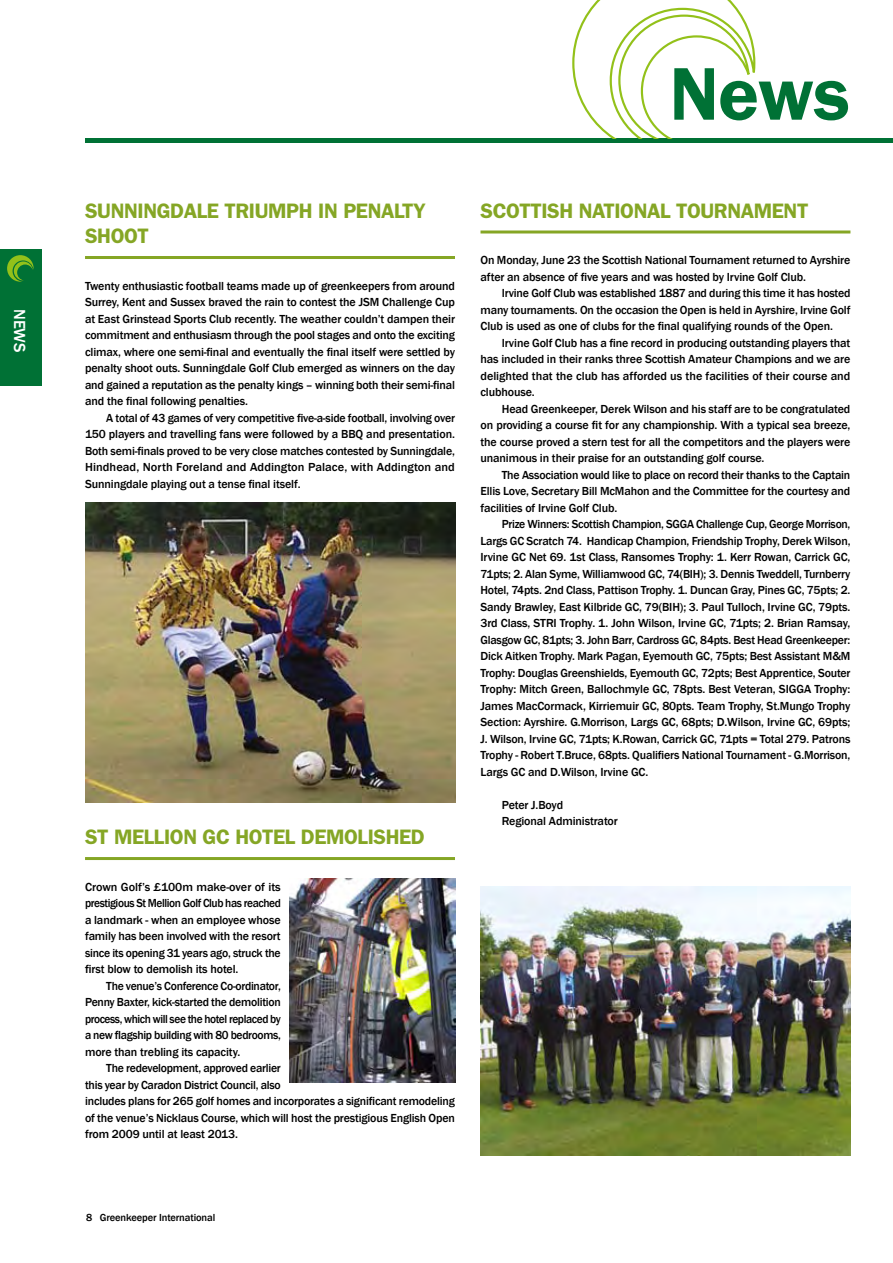
<style>
.page{position:relative;width:893px;height:1263px;background:#fff}
.page>*{position:absolute;margin:0;border:0;box-sizing:border-box;transform-origin:0 0}
.t1{font:600 75px "Franklin Gothic";color:#007135}
.t2{font:600 21px/25.5px "Franklin Gothic";letter-spacing:-.02em;color:#85a625}
.t3{font:500 16.5px "Franklin Gothic";color:#fff}
.t4{font:500 12px/16.5px "Franklin Gothic";letter-spacing:-.01em;color:#000;text-align:justify}
.t5{font:500 10.5px "Franklin Gothic";letter-spacing:-.01em;color:#000}
</style>
<div class="page">
<div style="left:0;top:249px;width:41px;height:137px;background:#007135"></div>
<svg style="left:7px;top:255px;width:27px;height:27px"></svg>
<hr style="left:85px;top:139px;width:808px;height:4px;background:#007135">
<svg style="left:571px;top:0;width:185px;height:139px"></svg>
<hr style="left:85px;top:256px;width:370px;height:3px;background:#85a625">
<img style="left:85px;top:503px;width:370px;height:299px">
<hr style="left:480px;top:230px;width:370px;height:3px;background:#85a625">
<img style="left:480px;top:886px;width:370px;height:270px">
<hr style="left:85px;top:857px;width:370px;height:3px;background:#85a625">
<img style="left:289px;top:878px;width:166px;height:204px">
<h3 class="t3" style="left:30px;top:309px;width:45px;rotate:90deg">NEWS</h3>
<h1 class="t1" style="left:670px;top:50px;width:182px">News</h1>
<h2 class="t2" style="left:85px;top:198px;width:342px">SUNNINGDALE TRIUMPH IN PENALTY<br>SHOOT</h2>
<p class="t4" style="left:85px;top:277px;width:371px">Twenty enthusiastic football teams made up of greenkeepers from around Surrey, Kent and Sussex braved the rain to contest the JSM Challenge Cup at East Grinstead Sports Club recently. The weather couldn’t dampen their commitment and enthusiasm through the pool stages and onto the exciting climax, where one semi-final and eventually the final itself were settled by penalty shoot outs. Sunningdale Golf Club emerged as winners on the day and gained a reputation as the penalty kings – winning both their semi-final and the final following penalties.</p>
<p class="t4" style="left:85px;top:409px;width:371px;text-indent:21px">A total of 43 games of very competitive five-a-side football, involving over 150 players and travelling fans were followed by a BBQ and presentation.<br>Both semi-finals proved to be very close matches contested by Sunningdale, Hindhead, North Foreland and Addington Palace, with Addington and Sunningdale playing out a tense final itself.</p>
<h2 class="t2" style="left:85px;top:824px;width:341px">ST MELLION GC HOTEL DEMOLISHED</h2>
<p class="t4" style="left:85px;top:878px;width:197px">Crown Golf’s £100m make-over of its prestigious St Mellion Golf Club has reached a landmark - when an employee whose family has been involved with the resort since its opening 31 years ago, struck the first blow to demolish its hotel.</p>
<p class="t4" style="left:85px;top:977px;width:197px;text-indent:21px">The venue’s Conference Co-ordinator, Penny Baxter, kick-started the demolition process, which will see the hotel replaced by a new flagship building with 80 bedrooms, more than trebling its capacity.</p>
<p class="t4" style="left:85px;top:1060px;width:371px;text-align:left;text-indent:21px">The redevelopment, approved earlier<br>this year by Caradon District Council, also<br>includes plans for 265 golf homes and incorporates a significant remodeling of the venue’s Nicklaus Course, which will host the prestigious English Open from 2009 until at least 2013.</p>
<h2 class="t2" style="left:480px;top:198px;width:329px">SCOTTISH NATIONAL TOURNAMENT</h2>
<p class="t4" style="left:480px;top:252px;width:371px">On Monday, June 23 the Scottish National Tournament returned to Ayrshire after an absence of five years and was hosted by Irvine Golf Club.</p>
<p class="t4" style="left:480px;top:285px;width:371px;text-indent:21px">Irvine Golf Club was established 1887 and during this time it has hosted many tournaments. On the occasion the Open is held in Ayrshire, Irvine Golf Club is used as one of clubs for the final qualifying rounds of the Open.</p>
<p class="t4" style="left:480px;top:334px;width:371px;text-indent:21px">Irvine Golf Club has a fine record in producing outstanding players that has included in their ranks three Scottish Amateur Champions and we are delighted that the club has afforded us the facilities of their course and clubhouse.</p>
<p class="t4" style="left:480px;top:400px;width:371px;text-indent:21px">Head Greenkeeper, Derek Wilson and his staff are to be congratulated on providing a course fit for any championship. With a typical sea breeze, the course proved a stern test for all the competitors and the players were unanimous in their praise for an outstanding golf course.</p>
<p class="t4" style="left:480px;top:466px;width:371px;text-indent:21px">The Association would like to place on record their thanks to the Captain Ellis Love, Secretary Bill McMahon and the Committee for the courtesy and facilities of Irvine Golf Club.</p>
<p class="t4" style="left:480px;top:516px;width:372px;text-indent:21px">Prize Winners: Scottish Champion, SGGA Challenge Cup, George Morrison, Largs GC Scratch 74. Handicap Champion, Friendship Trophy, Derek Wilson, Irvine GC Net 69. 1st Class, Ransomes Trophy: 1. Kerr Rowan, Carrick GC, 71pts; 2. Alan Syme, Williamwood GC, 74(BIH); 3. Dennis Tweddell, Turnberry Hotel, 74pts. 2nd Class, Pattison Trophy. 1. Duncan Gray, Pines GC, 75pts; 2.<br>Sandy Brawley, East Kilbride GC, 79(BIH); 3. Paul Tulloch, Irvine GC, 79pts.<br>3rd Class, STRI Trophy. 1. John Wilson, Irvine GC, 71pts; 2. Brian Ramsay, Glasgow GC, 81pts; 3. John Barr, Cardross GC, 84pts. Best Head Greenkeeper:<br>Dick Aitken Trophy. Mark Pagan, Eyemouth GC, 75pts; Best Assistant M&amp;M Trophy: Douglas Greenshields, Eyemouth GC, 72pts; Best Apprentice, Souter Trophy: Mitch Green, Ballochmyle GC, 78pts. Best Veteran, SIGGA Trophy:<br>James MacCormack, Kirriemuir GC, 80pts. Team Trophy, St.Mungo Trophy Section: Ayrshire. G.Morrison, Largs GC, 68pts; D.Wilson, Irvine GC, 69pts; J. Wilson, Irvine GC, 71pts; K.Rowan, Carrick GC, 71pts = Total 279. Patrons Trophy - Robert T.Bruce, 68pts. Qualifiers National Tournament - G.Morrison, Largs GC and D.Wilson, Irvine GC.</p>
<p class="t4" style="left:502px;top:796px;width:117px">Peter J.Boyd<br>Regional Administrator</p>
<p class="t5" style="left:86px;top:1211px;width:131px">8 Greenkeeper International</p>
</div>
